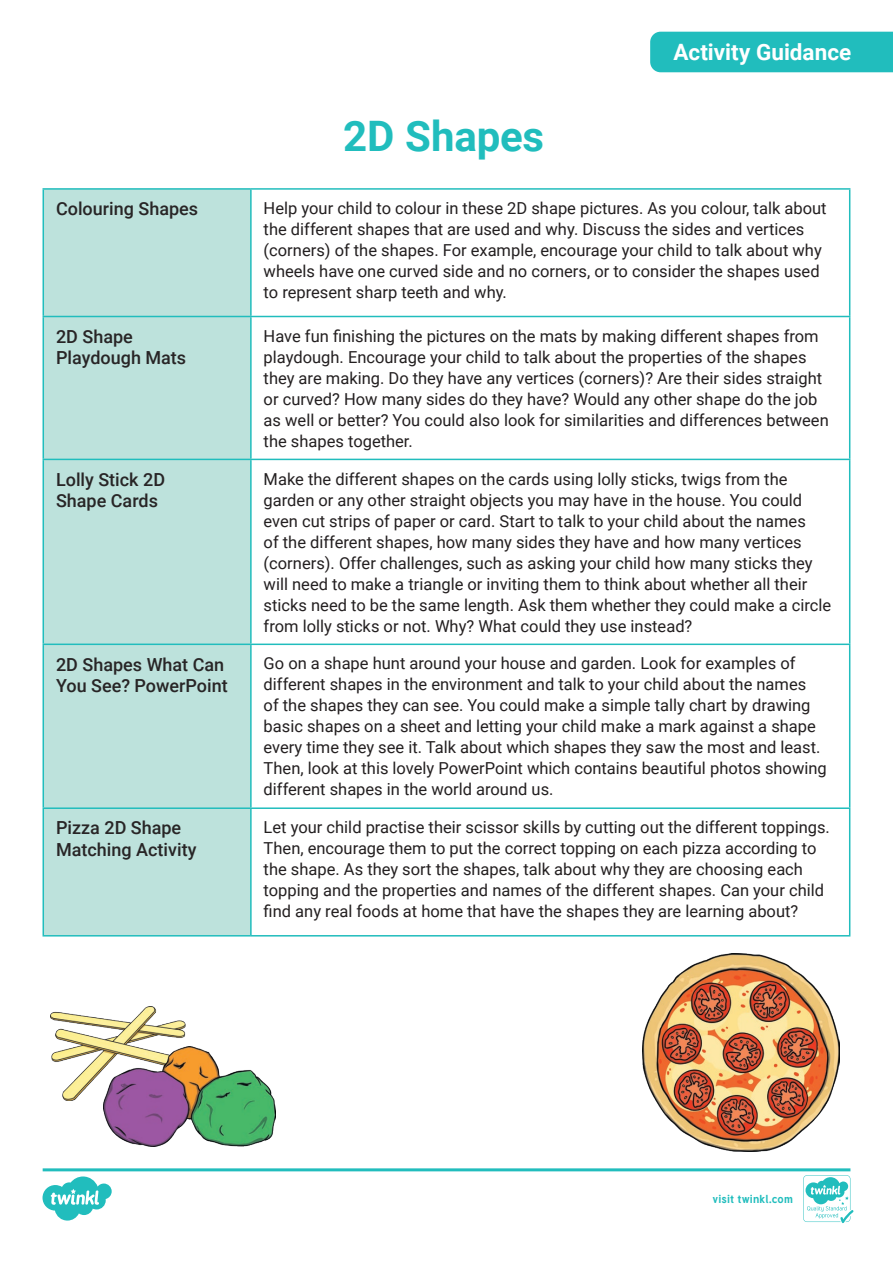
<style>
.page{position:relative;width:893px;height:1263px;background:#fff}
.page>*{position:absolute;margin:0;border:0;box-sizing:border-box;transform-origin:0 0}
.Heading_1{font:700 42px "Roboto";letter-spacing:-.005em;color:#21bdbd}
.Heading_1-2{font:700 22.5px "Roboto";color:#fff}
.t1{font:500 18px/21.6px "Roboto";color:#282526}
.t2{font:16.5px/21px "Roboto";color:#231f20}
.t3{font:700 11.4px "Tuffy";letter-spacing:.015em;color:#21bdbd}
</style>
<div class="page">
<div style="left:44px;top:190px;width:206px;height:745px;background:#bde2dc"></div>
<hr style="left:43px;top:188px;width:208px;height:2px;background:#21bdbd">
<hr style="left:43px;top:190px;width:1px;height:126px;background:#21bdbd">
<hr style="left:251px;top:188px;width:599px;height:2px;background:#21bdbd">
<hr style="left:250px;top:190px;width:2px;height:126px;background:#21bdbd">
<hr style="left:849px;top:190px;width:1px;height:126px;background:#21bdbd">
<hr style="left:43px;top:316px;width:208px;height:1px;background:#21bdbd">
<hr style="left:43px;top:317px;width:1px;height:142px;background:#21bdbd">
<hr style="left:251px;top:316px;width:599px;height:1px;background:#21bdbd">
<hr style="left:250px;top:317px;width:2px;height:142px;background:#21bdbd">
<hr style="left:849px;top:317px;width:1px;height:142px;background:#21bdbd">
<hr style="left:43px;top:459px;width:208px;height:1px;background:#21bdbd">
<hr style="left:43px;top:460px;width:1px;height:183px;background:#21bdbd">
<hr style="left:251px;top:459px;width:599px;height:1px;background:#21bdbd">
<hr style="left:250px;top:460px;width:2px;height:183px;background:#21bdbd">
<hr style="left:849px;top:460px;width:1px;height:183px;background:#21bdbd">
<hr style="left:43px;top:643px;width:208px;height:2px;background:#21bdbd">
<hr style="left:43px;top:645px;width:1px;height:162px;background:#21bdbd">
<hr style="left:251px;top:643px;width:599px;height:2px;background:#21bdbd">
<hr style="left:250px;top:645px;width:2px;height:162px;background:#21bdbd">
<hr style="left:849px;top:645px;width:1px;height:162px;background:#21bdbd">
<hr style="left:43px;top:807px;width:208px;height:2px;background:#21bdbd">
<hr style="left:43px;top:809px;width:1px;height:126px;background:#21bdbd">
<hr style="left:251px;top:807px;width:599px;height:2px;background:#21bdbd">
<hr style="left:250px;top:809px;width:2px;height:126px;background:#21bdbd">
<hr style="left:849px;top:809px;width:1px;height:126px;background:#21bdbd">
<hr style="left:43px;top:935px;width:208px;height:1px;background:#21bdbd">
<hr style="left:251px;top:935px;width:599px;height:1px;background:#21bdbd">
<div style="left:650px;top:32px;width:243px;height:40px;background:#21bdbd"></div>
<img style="left:51px;top:1007px;width:135px;height:93px">
<img style="left:642px;top:954px;width:198px;height:197px">
<img style="left:103px;top:1046px;width:172px;height:101px">
<svg style="left:43px;top:1168px;width:810px;height:55px"></svg>
<p class="Heading_1" style="left:343px;top:107px;width:203px">2D Shapes</p>
<p class="Heading_1-2" style="left:674px;top:36px;width:179px">Activity Guidance</p>
<p class="t1" style="left:56px;top:197px;width:144px">Colouring Shapes</p>
<p class="t2" style="left:264px;top:197px;width:564px">Help your child to colour in these 2D shape pictures. As you colour, talk about the different shapes that are used and why. Discuss the sides and vertices (corners) of the shapes. For example, encourage your child to talk about why wheels have one curved side and no corners, or to consider the shapes used to represent sharp teeth and why.</p>
<p class="t1" style="left:56px;top:325px;width:132px">2D Shape<br>Playdough Mats</p>
<p class="t2" style="left:264px;top:325px;width:567px">Have fun finishing the pictures on the mats by making different shapes from playdough. Encourage your child to talk about the properties of the shapes they are making. Do they have any vertices (corners)? Are their sides straight or curved? How many sides do they have? Would any other shape do the job as well or better? You could also look for similarities and differences between the shapes together.</p>
<p class="t1" style="left:56px;top:468px;width:111px">Lolly Stick 2D<br>Shape Cards</p>
<p class="t2" style="left:264px;top:468px;width:569px">Make the different shapes on the cards using lolly sticks, twigs from the garden or any other straight objects you may have in the house. You could even cut strips of paper or card. Start to talk to your child about the names<br>of the different shapes, how many sides they have and how many vertices (corners). Offer challenges, such as asking your child how many sticks they will need to make a triangle or inviting them to think about whether all their sticks need to be the same length. Ask them whether they could make a circle from lolly sticks or not. Why? What could they use instead?</p>
<p class="t1" style="left:56px;top:653px;width:173px">2D Shapes What Can<br>You See? PowerPoint</p>
<p class="t2" style="left:264px;top:652px;width:565px">Go on a shape hunt around your house and garden. Look for examples of different shapes in the environment and talk to your child about the names<br>of the shapes they can see. You could make a simple tally chart by drawing basic shapes on a sheet and letting your child make a mark against a shape every time they see it. Talk about which shapes they saw the most and least.<br>Then, look at this lovely PowerPoint which contains beautiful photos showing different shapes in the world around us.</p>
<p class="t1" style="left:56px;top:817px;width:142px">Pizza 2D Shape<br>Matching Activity</p>
<p class="t2" style="left:264px;top:816px;width:568px">Let your child practise their scissor skills by cutting out the different toppings.<br>Then, encourage them to put the correct topping on each pizza according to the shape. As they sort the shapes, talk about why they are choosing each topping and the properties and names of the different shapes. Can your child find any real foods at home that have the shapes they are learning about?</p>
<p class="t3" style="left:712px;top:1190px;width:82px">visit twinkl.com</p>
</div>
